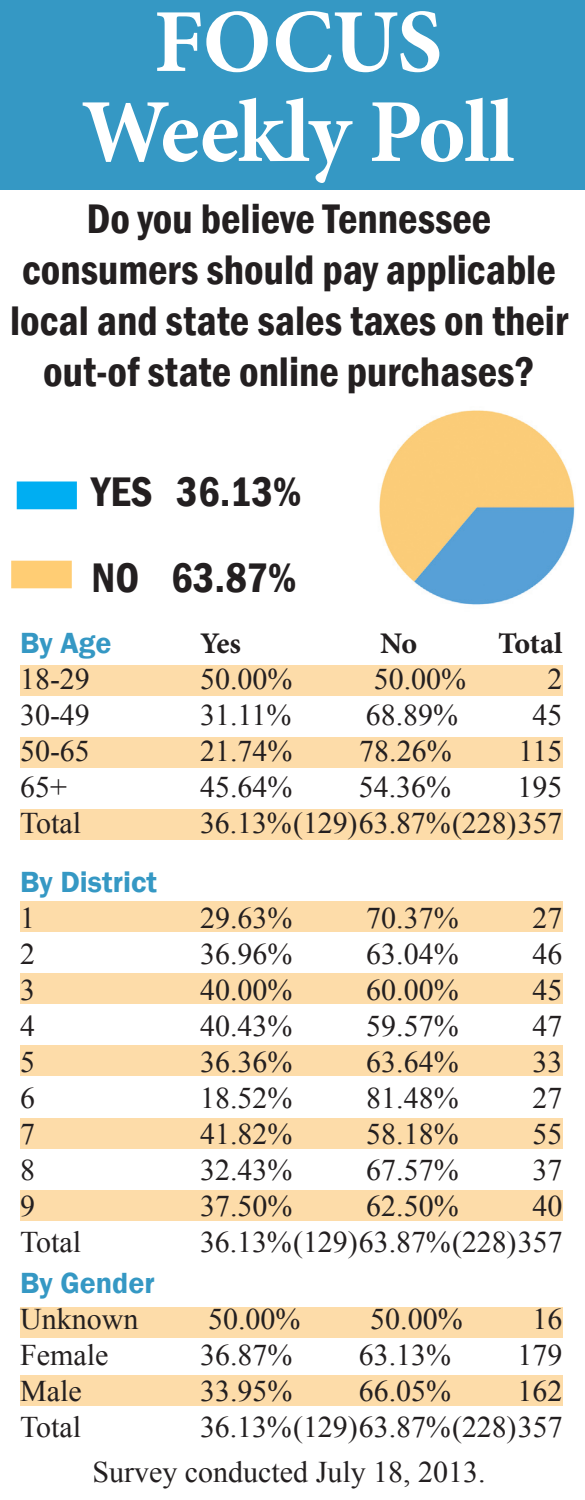
<style>
.page{position:relative;width:585px;height:1500px;background:#fff}
.page>*{position:absolute;margin:0;border:0;box-sizing:border-box;transform-origin:0 0}
.t1{font:700 90px/90px "Minion Pro";letter-spacing:-.01em;color:#fff;text-align:center}
.t2{font:600 condensed 42.5px/51px "Franklin Gothic";color:#231f20;text-align:center}
.t3{font:30px "Times New Roman";color:#231f20}
.t4{font:600 30px "Franklin Gothic";color:#3598c4}
.t5{font:700 30px "Minion Pro";letter-spacing:-.01em;color:#231f20}
</style>
<div class="page">
<div style="left:0;top:0;width:585px;height:189px;background:#3598c4"></div>
<div style="left:20px;top:665px;width:542px;height:31px;background:#fddca9"></div>
<div style="left:20px;top:737px;width:542px;height:31px;background:#fddca9"></div>
<div style="left:20px;top:809px;width:542px;height:31px;background:#fddca9"></div>
<div style="left:20px;top:902px;width:542px;height:30px;background:#fddca9"></div>
<div style="left:20px;top:1119px;width:542px;height:30px;background:#fddca9"></div>
<div style="left:20px;top:974px;width:542px;height:30px;background:#fddca9"></div>
<div style="left:20px;top:1191px;width:542px;height:30px;background:#fddca9"></div>
<div style="left:20px;top:1046px;width:542px;height:30px;background:#fddca9"></div>
<div style="left:20px;top:1307px;width:542px;height:31px;background:#fddca9"></div>
<div style="left:20px;top:1375px;width:542px;height:31px;background:#fddca9"></div>
<img style="left:11px;top:560px;width:61px;height:29px">
<img style="left:16px;top:481px;width:61px;height:29px">
<img style="left:379px;top:410px;width:196px;height:195px">
<h1 class="t1" style="left:81px;top:-4px;width:434px">FOCUS<br>Weekly Poll</h1>
<h2 class="t2" style="left:10px;top:193px;width:560px">Do you believe Tennessee consumers should pay applicable local and state sales taxes on their out-of state online purchases?</h2>
<h2 class="t2" style="left:92px;top:448px;width:211px;line-height:86px;text-align:left">YES 36.13%<br>NO 63.87%</h2>
<p class="t4" style="left:20px;top:624px;width:93px">By Age</p>
<p class="t5" style="left:200px;top:622px;width:42px">Yes</p>
<p class="t5" style="left:380px;top:622px;width:39px">No</p>
<p class="t5" style="left:498px;top:622px;width:66px">Total</p>
<p class="t3" style="left:20px;top:658px;width:71px">18-29</p>
<p class="t3" style="left:200px;top:658px;width:94px">50.00%</p>
<p class="t3" style="left:374px;top:658px;width:94px">50.00%</p>
<p class="t3" style="left:548px;top:658px;width:16px">2</p>
<p class="t3" style="left:20px;top:694px;width:71px">30-49</p>
<p class="t3" style="left:200px;top:694px;width:93px">31.11%</p>
<p class="t3" style="left:366px;top:694px;width:94px">68.89%</p>
<p class="t3" style="left:532px;top:694px;width:31px">45</p>
<p class="t3" style="left:20px;top:730px;width:71px">50-65</p>
<p class="t3" style="left:200px;top:730px;width:94px">21.74%</p>
<p class="t3" style="left:359px;top:730px;width:94px">78.26%</p>
<p class="t3" style="left:519px;top:730px;width:45px">115</p>
<p class="t3" style="left:20px;top:766px;width:48px">65+</p>
<p class="t3" style="left:200px;top:766px;width:94px">45.64%</p>
<p class="t3" style="left:359px;top:766px;width:94px">54.36%</p>
<p class="t3" style="left:518px;top:766px;width:46px">195</p>
<p class="t3" style="left:20px;top:802px;width:63px">Total</p>
<p class="t3" style="left:200px;top:802px;width:364px">36.13% (129) 63.87% (228) 357</p>
<p class="t4" style="left:20px;top:863px;width:139px">By District</p>
<p class="t3" style="left:20px;top:898px;width:16px">1</p>
<p class="t3" style="left:200px;top:898px;width:94px">29.63%</p>
<p class="t3" style="left:366px;top:898px;width:94px">70.37%</p>
<p class="t3" style="left:532px;top:898px;width:31px">27</p>
<p class="t3" style="left:20px;top:934px;width:16px">2</p>
<p class="t3" style="left:200px;top:934px;width:94px">36.96%</p>
<p class="t3" style="left:366px;top:934px;width:94px">63.04%</p>
<p class="t3" style="left:532px;top:934px;width:31px">46</p>
<p class="t3" style="left:20px;top:970px;width:16px">3</p>
<p class="t3" style="left:200px;top:970px;width:94px">40.00%</p>
<p class="t3" style="left:366px;top:970px;width:94px">60.00%</p>
<p class="t3" style="left:532px;top:970px;width:31px">45</p>
<p class="t3" style="left:20px;top:1006px;width:16px">4</p>
<p class="t3" style="left:200px;top:1006px;width:94px">40.43%</p>
<p class="t3" style="left:366px;top:1006px;width:94px">59.57%</p>
<p class="t3" style="left:532px;top:1006px;width:31px">47</p>
<p class="t3" style="left:20px;top:1042px;width:16px">5</p>
<p class="t3" style="left:200px;top:1042px;width:94px">36.36%</p>
<p class="t3" style="left:366px;top:1042px;width:94px">63.64%</p>
<p class="t3" style="left:532px;top:1042px;width:31px">33</p>
<p class="t3" style="left:20px;top:1078px;width:16px">6</p>
<p class="t3" style="left:200px;top:1078px;width:94px">18.52%</p>
<p class="t3" style="left:366px;top:1078px;width:94px">81.48%</p>
<p class="t3" style="left:532px;top:1078px;width:31px">27</p>
<p class="t3" style="left:20px;top:1114px;width:16px">7</p>
<p class="t3" style="left:200px;top:1114px;width:94px">41.82%</p>
<p class="t3" style="left:366px;top:1114px;width:94px">58.18%</p>
<p class="t3" style="left:532px;top:1114px;width:31px">55</p>
<p class="t3" style="left:20px;top:1150px;width:16px">8</p>
<p class="t3" style="left:200px;top:1150px;width:94px">32.43%</p>
<p class="t3" style="left:366px;top:1150px;width:94px">67.57%</p>
<p class="t3" style="left:532px;top:1150px;width:31px">37</p>
<p class="t3" style="left:20px;top:1186px;width:16px">9</p>
<p class="t3" style="left:200px;top:1186px;width:94px">37.50%</p>
<p class="t3" style="left:366px;top:1186px;width:94px">62.50%</p>
<p class="t3" style="left:532px;top:1186px;width:31px">40</p>
<p class="t3" style="left:20px;top:1222px;width:63px">Total</p>
<p class="t3" style="left:200px;top:1222px;width:364px">36.13% (129) 63.87% (228) 357</p>
<p class="t4" style="left:20px;top:1264px;width:136px">By Gender</p>
<p class="t3" style="left:20px;top:1299px;width:120px">Unknown</p>
<p class="t3" style="left:208px;top:1299px;width:94px">50.00%</p>
<p class="t3" style="left:370px;top:1299px;width:94px">50.00%</p>
<p class="t3" style="left:532px;top:1299px;width:31px">16</p>
<p class="t3" style="left:20px;top:1335px;width:90px">Female</p>
<p class="t3" style="left:200px;top:1335px;width:94px">36.87%</p>
<p class="t3" style="left:359px;top:1335px;width:94px">63.13%</p>
<p class="t3" style="left:517px;top:1335px;width:46px">179</p>
<p class="t3" style="left:20px;top:1371px;width:63px">Male</p>
<p class="t3" style="left:200px;top:1371px;width:94px">33.95%</p>
<p class="t3" style="left:359px;top:1371px;width:94px">66.05%</p>
<p class="t3" style="left:517px;top:1371px;width:46px">162</p>
<p class="t3" style="left:20px;top:1407px;width:63px">Total</p>
<p class="t3" style="left:200px;top:1407px;width:364px">36.13% (129) 63.87% (228) 357</p>
<p class="t3" style="left:92px;top:1451px;width:395px">Survey conducted July 18, 2013.</p>
</div>
